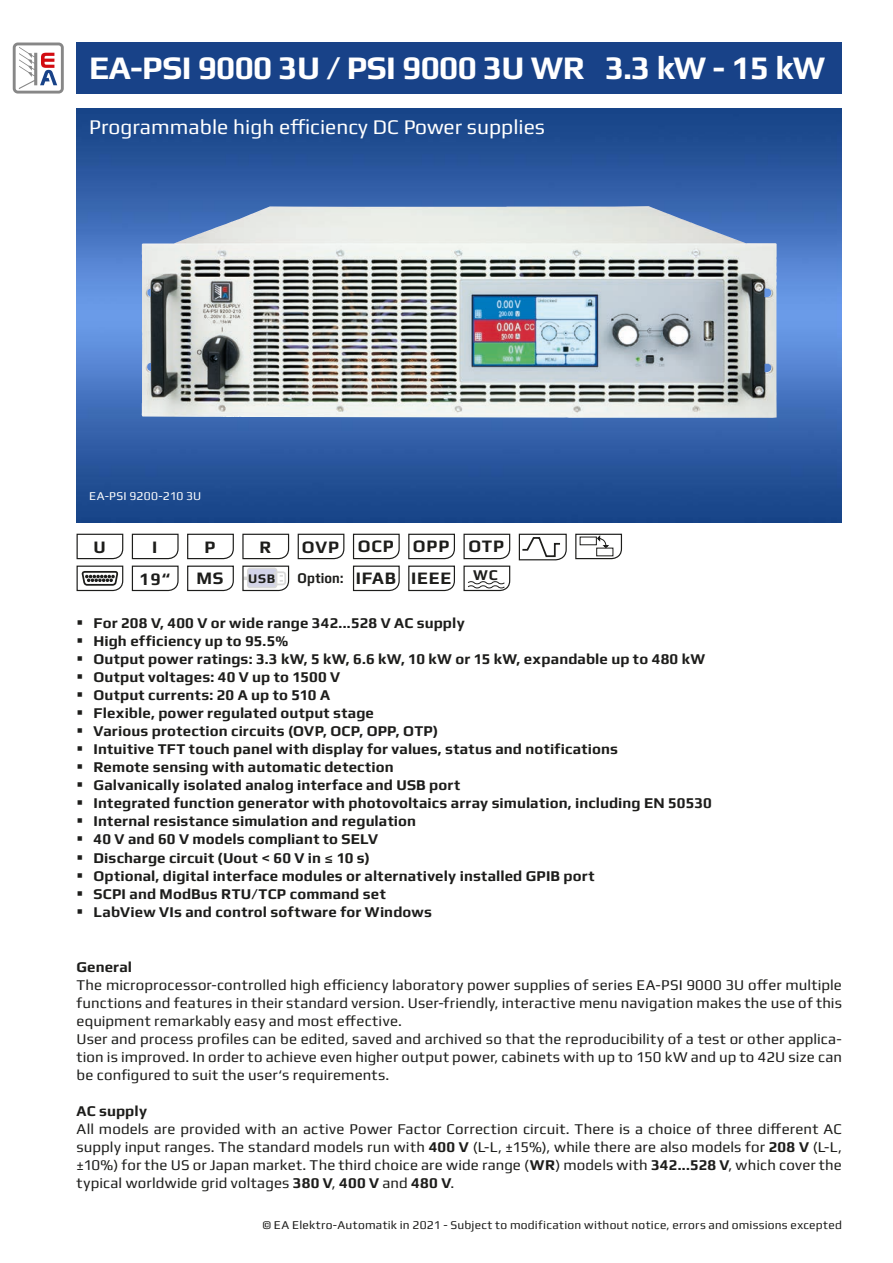
<style>
.page{position:relative;width:893px;height:1263px;background:#fff}
.page>*{position:absolute;margin:0;border:0;box-sizing:border-box;transform-origin:0 0}
.t1{font:700 33px "Play";letter-spacing:-.02em;color:#fff}
.t2{font:21px "Play";color:#fff}
.t3{font:700 17.55px "Play";letter-spacing:.05em;color:#1d1d1b}
.t4{font:15px/18px "Play";letter-spacing:.01em;color:#1d1d1b}
.t5{font:700 15px/18px "Play";letter-spacing:.01em;color:#1d1d1b}
.t6{font:700 15px "Play";letter-spacing:.01em;color:#1d1d1b;scale:.86 1}
.t7{font:700 13.2px "Play";color:#1d1d1b}
.t8{font:12px "Play";letter-spacing:.02em;color:#1d1d1b}
.t9{font:12px "Play";letter-spacing:.015em;color:#fff}
.s1{font-size:17.55px}
.s2{font-weight:700}
</style>
<div class="page">
<div style="left:77px;top:43px;width:765px;height:51px;background:#184288"></div>
<img style="left:77px;top:108px;width:765px;height:415px">
<div style="left:13px;top:43px;width:51px;height:51px;border:3px solid #878787;border-radius:4px"></div>
<svg style="left:19px;top:47px;width:38px;height:42px"></svg>
<svg style="left:297px;top:533px;width:48px;height:27px"></svg>
<svg style="left:518px;top:533px;width:49px;height:28px"></svg>
<svg style="left:76px;top:533px;width:48px;height:59px"></svg>
<svg style="left:131px;top:533px;width:48px;height:59px"></svg>
<svg style="left:575px;top:533px;width:48px;height:27px"></svg>
<svg style="left:408px;top:533px;width:47px;height:59px"></svg>
<svg style="left:242px;top:533px;width:48px;height:59px"></svg>
<svg style="left:187px;top:533px;width:47px;height:59px"></svg>
<svg style="left:352px;top:533px;width:48px;height:59px"></svg>
<svg style="left:463px;top:533px;width:48px;height:59px"></svg>
<img style="left:142px;top:206px;width:472px;height:212px">
<h1 class="t1" style="left:89px;top:48px;width:737px">EA-PSI 9000 3U / PSI 9000 3U WR 3.3 kW - 15 kW</h1>
<h2 class="t2" style="left:89px;top:115px;width:457px">Programmable high efficiency DC Power supplies</h2>
<p class="t9" style="left:89px;top:489px;width:114px">EA-PSI 9200-210 3U</p>
<p class="t3" style="left:93px;top:536px;width:14px">U</p>
<p class="t3" style="left:152px;top:536px;width:7px">I</p>
<p class="t3" style="left:205px;top:536px;width:13px">P</p>
<p class="t3" style="left:259px;top:536px;width:13px">R</p>
<p class="t3" style="left:302px;top:536px;width:204px">OVP OCP OPP OTP</p>
<p class="t3" style="left:139px;top:569px;width:32px">19“</p>
<p class="t3" style="left:196px;top:568px;width:29px">MS</p>
<p class="t7" style="left:248px;top:570px;width:28px">USB</p>
<p class="t6" style="left:298px;top:569px;width:234px">Option: <span class="s1">IFAB IEEE</span> WC</p>
<p class="t5" style="left:94px;top:614px;width:620px">For 208 V, 400 V or wide range 342...528 V AC supply<br>High efficiency up to 95.5%<br>Output power ratings: 3.3 kW, 5 kW, 6.6 kW, 10 kW or 15 kW, expandable up to 480 kW Output voltages: 40 V up to 1500 V<br>Output currents: 20 A up to 510 A<br>Flexible, power regulated output stage<br>Various protection circuits (OVP, OCP, OPP, OTP)<br>Intuitive TFT touch panel with display for values, status and notifications<br>Remote sensing with automatic detection<br>Galvanically isolated analog interface and USB port<br>Integrated function generator with photovoltaics array simulation, including EN 50530<br>Internal resistance simulation and regulation<br>40 V and 60 V models compliant to SELV<br>Discharge circuit (Uout &lt; 60 V in ≤ 10 s)<br>Optional, digital interface modules or alternatively installed GPIB port<br>SCPI and ModBus RTU/TCP command set<br>LabView VIs and control software for Windows</p>
<p class="t5" style="left:77px;top:958px;width:57px">General</p>
<p class="t4" style="left:77px;top:976px;width:767px">The microprocessor-controlled high efficiency laboratory power supplies of series EA-PSI 9000 3U offer multiple functions and features in their standard version. User-friendly, interactive menu navigation makes the use of this equipment remarkably easy and most effective.<br>User and process profiles can be edited, saved and archived so that the reproducibility of a test or other applica&shy;tion is improved. In order to achieve even higher output power, cabinets with up to 150 kW and up to 42U size can be configured to suit the user‘s requirements.</p>
<p class="t5" style="left:77px;top:1102px;width:72px">AC supply</p>
<p class="t4" style="left:77px;top:1120px;width:767px;text-align:justify">All models are provided with an active Power Factor Correction circuit. There is a choice of three different AC supply input ranges. The standard models run with <span class="s2">400 V</span> (L-L, ±15%), while there are also models for <span class="s2">208 V</span> (L-L, ±10%) for the US or Japan market. The third choice are wide range (<span class="s2">WR</span>) models with <span class="s2">342...528 V</span>, which cover the typical worldwide grid voltages <span class="s2">380 V</span>, <span class="s2">400 V</span> and <span class="s2">480 V</span>.</p>
<p class="t8" style="left:263px;top:1217px;width:581px">© EA Elektro-Automatik in 2021 - Subject to modification without notice, errors and omissions excepted</p>
</div>
